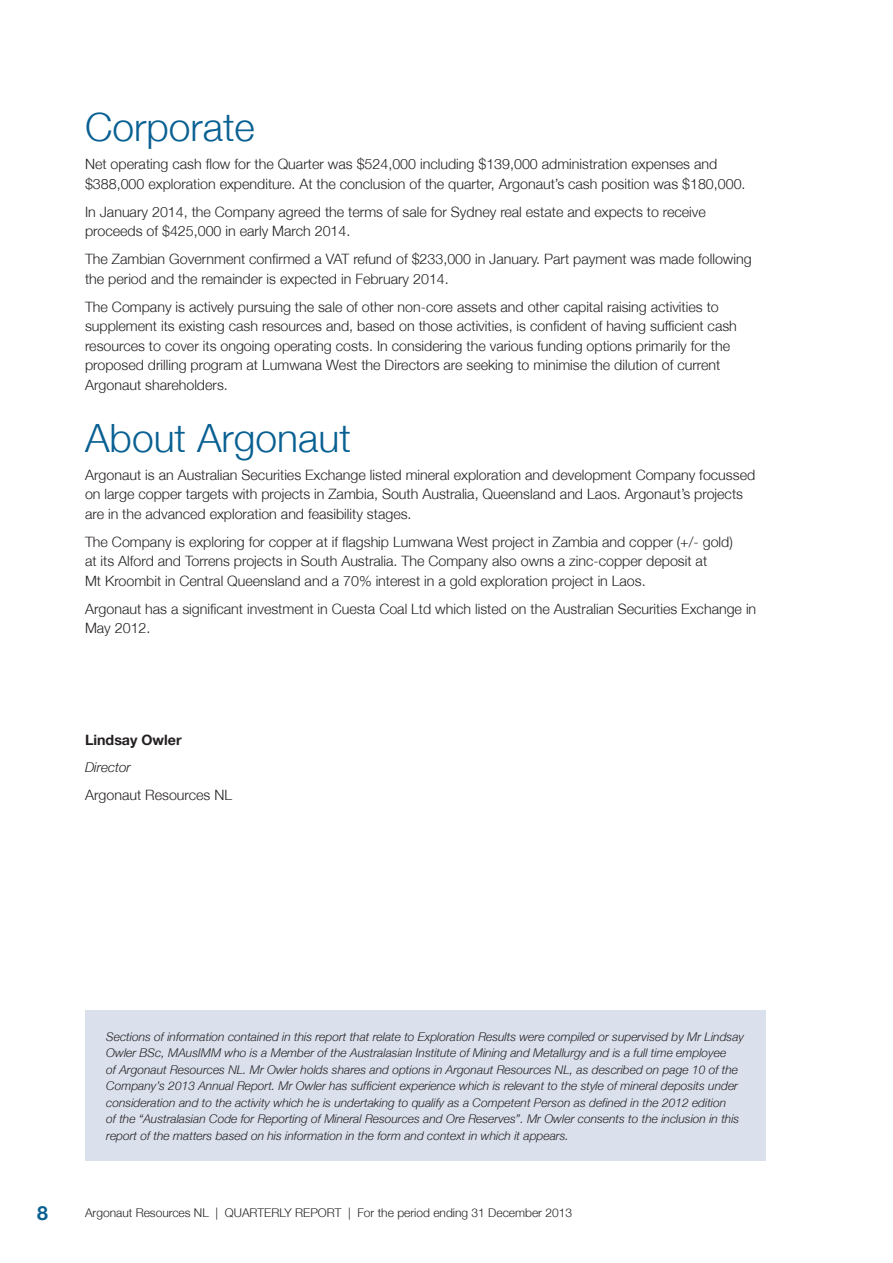
<style>
.page{position:relative;width:893px;height:1263px;background:#fff}
.page>*{position:absolute;margin:0;border:0;box-sizing:border-box;transform-origin:0 0}
.t1{font:300 39px "Helvetica Neue";color:#096092}
.t2{font:700 19.5px "Helvetica Neue";color:#096092}
.t3{font:300 14.25px/19.5px "Helvetica Neue";color:#231f20}
.t4{font:700 14.25px "Helvetica Neue";color:#231f20}
.t5{font:italic 300 13.5px "Helvetica Neue";color:#231f20}
.t6{font:italic 300 12px/16.5px "Helvetica Neue";color:#231f20}
.t7{font:300 12px "Helvetica Neue";color:#231f20}
</style>
<div class="page">
<div style="left:85px;top:1010px;width:680px;height:151px;background:#dae1ed"></div>
<h1 class="t1" style="left:85px;top:103px;width:171px">Corporate</h1>
<p class="t3" style="left:85px;top:154px;width:662px">Net operating cash flow for the Quarter was $524,000 including $139,000 administration expenses and $388,000 exploration expenditure. At the conclusion of the quarter, Argonaut’s cash position was $180,000.</p>
<p class="t3" style="left:85px;top:202px;width:622px">In January 2014, the Company agreed the terms of sale for Sydney real estate and expects to receive proceeds of $425,000 in early March 2014.</p>
<p class="t3" style="left:85px;top:249px;width:668px">The Zambian Government confirmed a VAT refund of $233,000 in January. Part payment was made following the period and the remainder is expected in February 2014.</p>
<p class="t3" style="left:85px;top:297px;width:653px">The Company is actively pursuing the sale of other non-core assets and other capital raising activities to supplement its existing cash resources and, based on those activities, is confident of having sufficient cash resources to cover its ongoing operating costs. In considering the various funding options primarily for the proposed drilling program at Lumwana West the Directors are seeking to minimise the dilution of current Argonaut shareholders.</p>
<h1 class="t1" style="left:85px;top:414px;width:267px">About Argonaut</h1>
<p class="t3" style="left:85px;top:465px;width:672px">Argonaut is an Australian Securities Exchange listed mineral exploration and development Company focussed on large copper targets with projects in Zambia, South Australia, Queensland and Laos. Argonaut’s projects are in the advanced exploration and feasibility stages.</p>
<p class="t3" style="left:85px;top:532px;width:649px">The Company is exploring for copper at if flagship Lumwana West project in Zambia and copper (+/- gold) at its Alford and Torrens projects in South Australia. The Company also owns a zinc-copper deposit at<br>Mt Kroombit in Central Queensland and a 70% interest in a gold exploration project in Laos.</p>
<p class="t3" style="left:85px;top:599px;width:673px">Argonaut has a significant investment in Cuesta Coal Ltd which listed on the Australian Securities Exchange in<br>May 2012.</p>
<p class="t4" style="left:85px;top:731px;width:98px">Lindsay Owler</p>
<p class="t5" style="left:85px;top:759px;width:47px">Director</p>
<p class="t3" style="left:85px;top:785px;width:149px">Argonaut Resources NL</p>
<p class="t6" style="left:106px;top:1028px;width:639px">Sections of information contained in this report that relate to Exploration Results were compiled or supervised by Mr Lindsay Owler BSc, MAusIMM who is a Member of the Australasian Institute of Mining and Metallurgy and is a full time employee<br>of Argonaut Resources NL. Mr Owler holds shares and options in Argonaut Resources NL, as described on page 10 of the Company’s 2013 Annual Report. Mr Owler has sufficient experience which is relevant to the style of mineral deposits under consideration and to the activity which he is undertaking to qualify as a Competent Person as defined in the 2012 edition<br>of the “Australasian Code for Reporting of Mineral Resources and Ore Reserves”. Mr Owler consents to the inclusion in this report of the matters based on his information in the form and context in which it appears.</p>
<h2 class="t2" style="left:37px;top:1200px;width:12px">8</h2>
<p class="t7" style="left:85px;top:1205px;width:489px">Argonaut Resources NL | QUARTERLY REPORT | For the period ending 31 December 2013</p>
</div>
